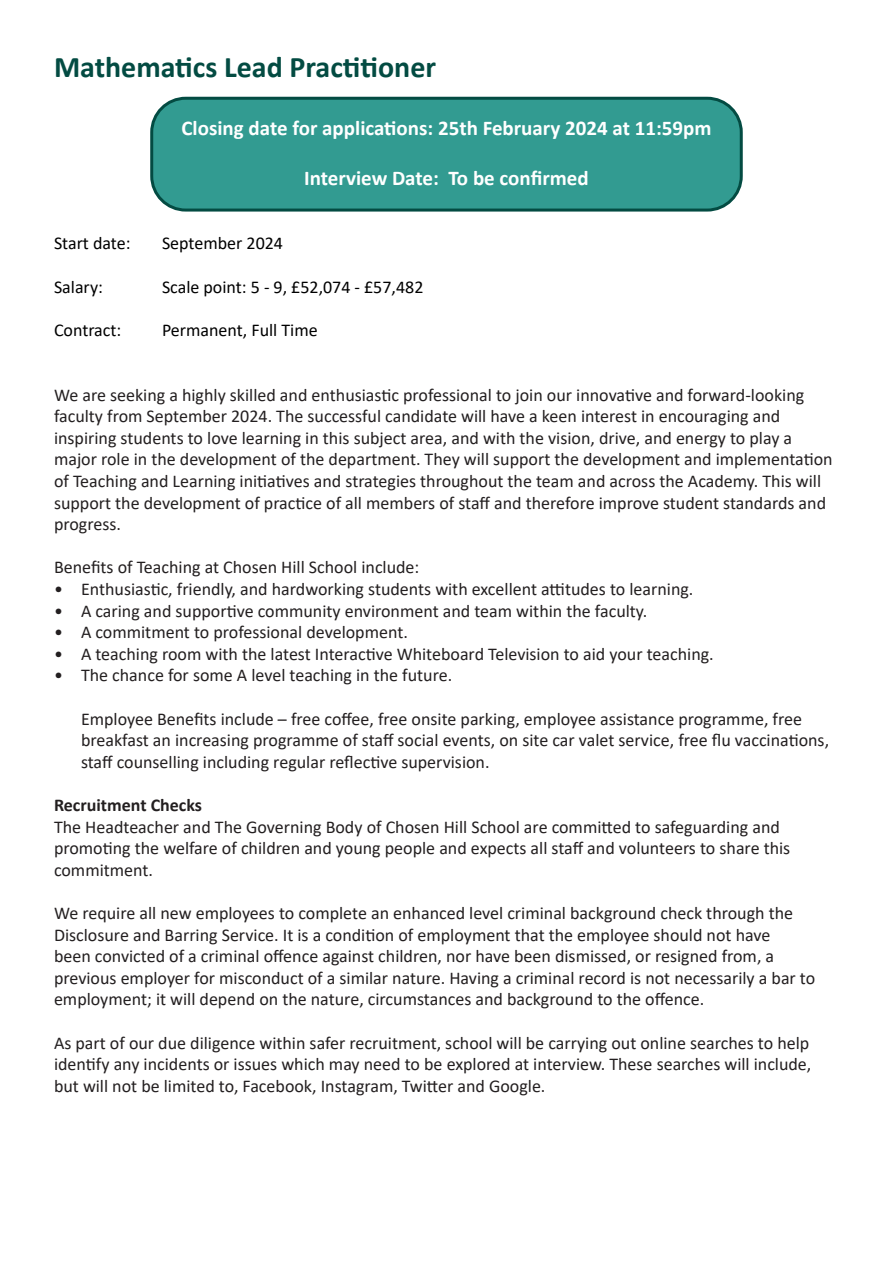
<style>
.page{position:relative;width:893px;height:1263px;background:#fff}
.page>*{position:absolute;margin:0;border:0;box-sizing:border-box;transform-origin:0 0}
.t1{font:700 30px "Calibri";color:#034b42}
.t2{font:700 21px "Calibri";color:#fff}
.t3{font:18px/21.6px "Calibri";color:#231f20}
.t4{font:18px "Calibri";color:#000}
.t5{font:700 18px "Calibri";color:#231f20}
</style>
<div class="page">
<div style="left:152px;top:98px;width:589px;height:112px;background:#329b91;border-radius:34px"></div>
<div style="left:150px;top:97px;width:593px;height:115px;border:3px solid #034b42;border-radius:34px"></div>
<p class="t1" style="left:54px;top:45px;width:384px">Mathematics Lead Practitioner</p>
<p class="t2" style="left:182px;top:113px;width:531px">Closing date for applications: 25th February 2024 at 11:59pm</p>
<p class="t2" style="left:304px;top:163px;width:286px">Interview Date: To be confirmed</p>
<p class="t4" style="left:54px;top:231px;width:78px">Start date:</p>
<p class="t4" style="left:162px;top:231px;width:123px">September 2024</p>
<p class="t4" style="left:54px;top:274px;width:50px">Salary:</p>
<p class="t4" style="left:162px;top:274px;width:263px">Scale point: 5 - 9, £52,074 - £57,482</p>
<p class="t4" style="left:54px;top:317px;width:69px">Contract:</p>
<p class="t4" style="left:162px;top:317px;width:157px">Permanent, Full Time</p>
<p class="t3" style="left:54px;top:383px;width:780px">We are seeking a highly skilled and enthusiastic professional to join our innovative and forward-looking faculty from September 2024. The successful candidate will have a keen interest in encouraging and inspiring students to love learning in this subject area, and with the vision, drive, and energy to play a major role in the development of the department. They will support the development and implementation of Teaching and Learning initiatives and strategies throughout the team and across the Academy. This will support the development of practice of all members of staff and therefore improve student standards and progress.</p>
<p class="t3" style="left:54px;top:556px;width:367px">Benefits of Teaching at Chosen Hill School include:</p>
<p class="t3" style="left:54px;top:578px;width:641px">• Enthusiastic, friendly, and hardworking students with excellent attitudes to learning.</p>
<p class="t3" style="left:54px;top:599px;width:595px">• A caring and supportive community environment and team within the faculty.</p>
<p class="t3" style="left:54px;top:621px;width:355px">• A commitment to professional development.</p>
<p class="t3" style="left:54px;top:642px;width:661px">• A teaching room with the latest Interactive Whiteboard Television to aid your teaching.</p>
<p class="t3" style="left:54px;top:664px;width:400px">• The chance for some A level teaching in the future.</p>
<p class="t3" style="left:81px;top:707px;width:750px">Employee Benefits include – free coffee, free onsite parking, employee assistance programme, free breakfast an increasing programme of staff social events, on site car valet service, free flu vaccinations, staff counselling including regular reflective supervision.</p>
<p class="t5" style="left:54px;top:792px;width:150px">Recruitment Checks</p>
<p class="t3" style="left:54px;top:815px;width:738px">The Headteacher and The Governing Body of Chosen Hill School are committed to safeguarding and promoting the welfare of children and young people and expects all staff and volunteers to share this commitment.</p>
<p class="t3" style="left:54px;top:902px;width:763px">We require all new employees to complete an enhanced level criminal background check through the Disclosure and Barring Service. It is a condition of employment that the employee should not have<br>been convicted of a criminal offence against children, nor have been dismissed, or resigned from, a previous employer for misconduct of a similar nature. Having a criminal record is not necessarily a bar to employment; it will depend on the nature, circumstances and background to the offence.</p>
<p class="t3" style="left:54px;top:1031px;width:759px;text-align:justify">As part of our due diligence within safer recruitment, school will be carrying out online searches to help identify any incidents or issues which may need to be explored at interview. These searches will include, but will not be limited to, Facebook, Instagram, Twitter and Google.</p>
</div>
